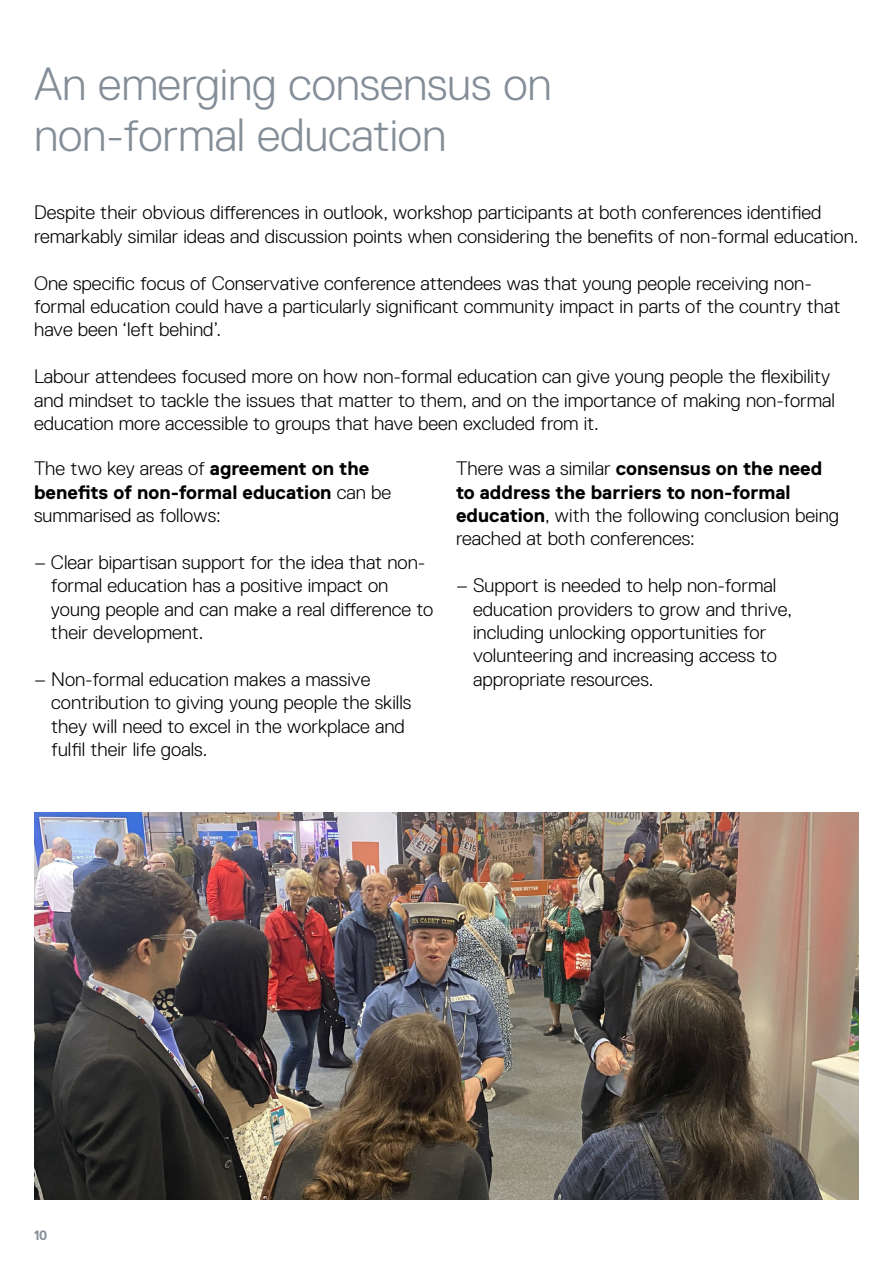
<style>
.page{position:relative;width:893px;height:1263px;background:#fff}
.page>*{position:absolute;margin:0;border:0;box-sizing:border-box;transform-origin:0 0}
.t1{font:300 46.5px/51px "Replica Std";letter-spacing:-.005em;color:#848e98}
.t2{font:300 19.5px/23.4px "Replica Std";color:#000}
.t3{font:700 19.5px/23.4px "Replica Std";color:#000}
.t4{font:700 13.5px "Replica Std";color:#848e98}
.s1{font-weight:300}
.s2{font-weight:700}
</style>
<div class="page">
<img style="left:34px;top:813px;width:825px;height:386px">
<h1 class="t1" style="left:34px;top:59px;width:519px">An emerging consensus on non-formal education</h1>
<p class="t2" style="left:34px;top:201px;width:826px">Despite their obvious differences in outlook, workshop participants at both conferences identified remarkably similar ideas and discussion points when considering the benefits of non-formal education.</p>
<p class="t2" style="left:34px;top:271px;width:808px">One specific focus of Conservative conference attendees was that young people receiving non&shy;formal education could have a particularly significant community impact in parts of the country that have been ‘left behind’.</p>
<p class="t2" style="left:34px;top:365px;width:803px">Labour attendees focused more on how non-formal education can give young people the flexibility and mindset to tackle the issues that matter to them, and on the importance of making non-formal education more accessible to groups that have been excluded from it.</p>
<p class="t3" style="left:34px;top:457px;width:359px"><span class="s1">The two key areas of</span> agreement on the benefits of non-formal education <span class="s1">can be summarised as follows:</span></p>
<p class="t2" style="left:51px;top:550px;width:384px;text-indent:-17px">– Clear bipartisan support for the idea that non&shy;formal education has a positive impact on young people and can make a real difference to their development.</p>
<p class="t2" style="left:51px;top:667px;width:362px;text-indent:-17px">– Non-formal education makes a massive contribution to giving young people the skills they will need to excel in the workplace and fulfil their life goals.</p>
<p class="t2" style="left:456px;top:457px;width:385px">There was a similar <span class="s2">consensus on the need to address the barriers to non-formal education</span>, with the following conclusion being reached at both conferences:</p>
<p class="t2" style="left:473px;top:574px;width:321px;text-indent:-17px">– Support is needed to help non-formal education providers to grow and thrive, including unlocking opportunities for volunteering and increasing access to appropriate resources.</p>
<p class="t4" style="left:34px;top:1227px;width:15px">10</p>
</div>
